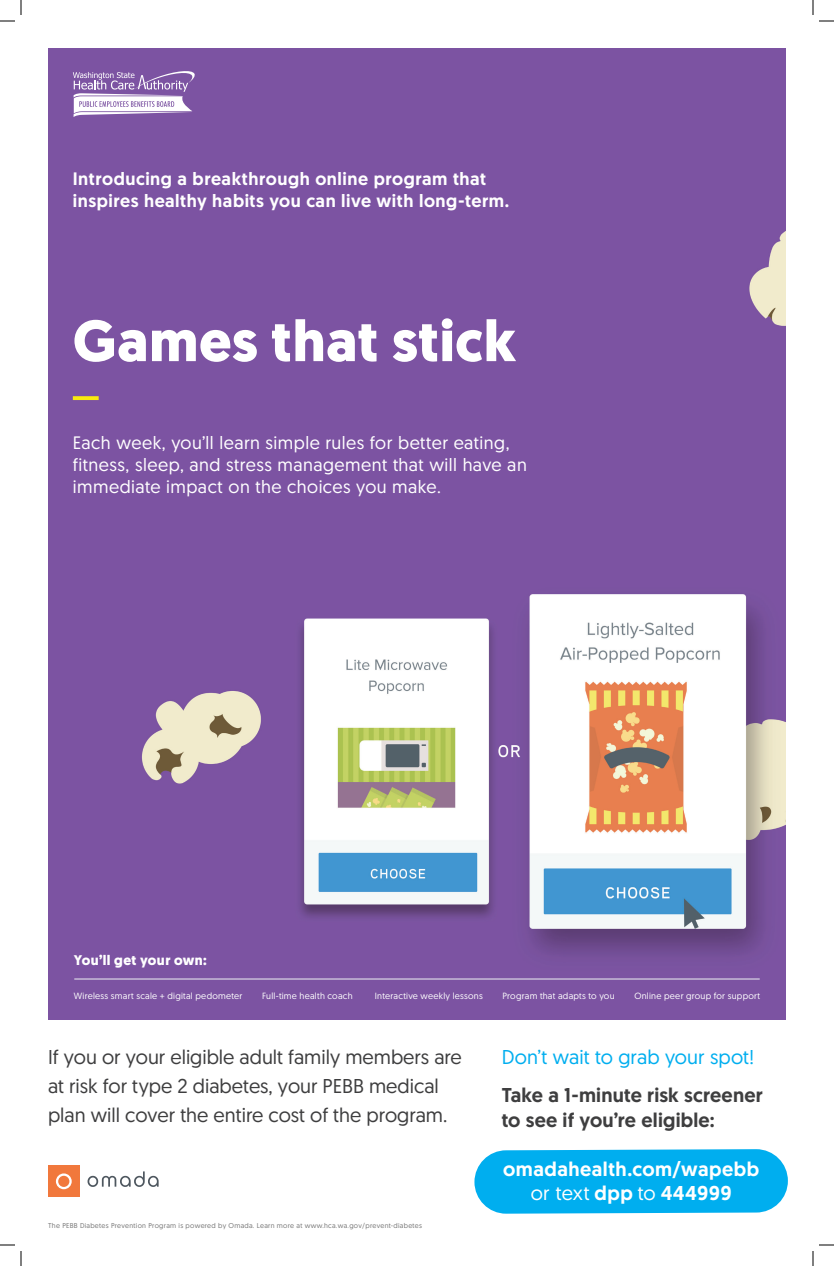
<style>
.page{position:relative;width:834px;height:1266px;background:#fff}
.page>*{position:absolute;margin:0;border:0;box-sizing:border-box;transform-origin:0 0}
.t1{font:700 58px "Geomanist";letter-spacing:.01em;color:#fff}
.t2{font:20px/29px "Geomanist";color:#3e3e3f}
.t3{font:500 20px/25px "Geomanist";letter-spacing:.01em;color:#3e3e3f}
.t4{font:500 20px "Geomanist";letter-spacing:.025em;color:#fff}
.t5{font:20px "Geomanist";letter-spacing:.005em;color:#00aeef}
.paragraph{font:18px/22px "Geomanist";letter-spacing:.025em;color:#fff}
.t6{font:500 18px/22px "Geomanist";letter-spacing:.03em;color:#fff}
.sub-head{font:700 14px "Geomanist";letter-spacing:.03em;color:#fff}
.paragraph-2{font:9px "Geomanist";letter-spacing:.03em;color:#fff}
.t7{font:7px "Geomanist";letter-spacing:.04em;color:#757575}
.s1{font-weight:400}
</style>
<div class="page">
<svg style="left:474px;top:1149px;width:314px;height:65px;background:#11b3f0"></svg>
<img style="left:48px;top:48px;width:738px;height:972px">
<svg style="left:73px;top:396px;width:26px;height:4px"></svg>
<hr style="left:74px;top:979px;width:686px;height:1px;background:#edf1f2">
<div style="left:48px;top:1166px;width:32px;height:31px;background:#f1783c"></div>
<svg style="left:56px;top:1173px;width:16px;height:16px"></svg>
<svg style="left:88px;top:1171px;width:71px;height:16px"></svg>
<svg style="left:73px;top:71px;width:122px;height:46px"></svg>
<svg style="left:0;top:0;width:22px;height:22px"></svg>
<svg style="left:0;top:1244px;width:22px;height:22px"></svg>
<svg style="left:812px;top:0;width:22px;height:22px"></svg>
<svg style="left:812px;top:1244px;width:22px;height:22px"></svg>
<p class="t6" style="left:73px;top:167px;width:438px">Introducing a breakthrough online program that inspires healthy habits you can live with long-term.</p>
<p class="t1" style="left:73px;top:302px;width:445px">Games that stick</p>
<p class="paragraph" style="left:73px;top:431px;width:456px">Each week, you’ll learn simple rules for better eating, fitness, sleep, and stress management that will have an immediate impact on the choices you make.</p>
<p class="sub-head" style="left:74px;top:950px;width:135px">You’ll get your own:</p>
<p class="paragraph-2" style="left:74px;top:990px;width:170px">Wireless smart scale + digital pedometer</p>
<p class="paragraph-2" style="left:262px;top:990px;width:92px">Full-time health coach</p>
<p class="paragraph-2" style="left:375px;top:990px;width:109px">Interactive weekly lessons</p>
<p class="paragraph-2" style="left:503px;top:990px;width:114px">Program that adapts to you</p>
<p class="paragraph-2" style="left:634px;top:990px;width:127px">Online peer group for support</p>
<p class="t2" style="left:48px;top:1042px;width:415px">If you or your eligible adult family members are at risk for type 2 diabetes, your PEBB medical plan will cover the entire cost of the program.</p>
<p class="t5" style="left:502px;top:1045px;width:254px">Don’t wait to grab your spot!</p>
<p class="t4" style="left:503px;top:1156px;width:257px">omadahealth.com/wapebb</p>
<p class="t4" style="left:531px;top:1180px;width:202px"><span class="s1">or text</span> dpp <span class="s1">to</span> 444999</p>
<p class="t3" style="left:502px;top:1082px;width:263px">Take a 1-minute risk screener to see if you’re eligible:</p>
<p class="t7" style="left:48px;top:1221px;width:376px">The PEBB Diabetes Prevention Program is powered by Omada. Learn more at www.hca.wa.gov/prevent-diabetes</p>
</div>
